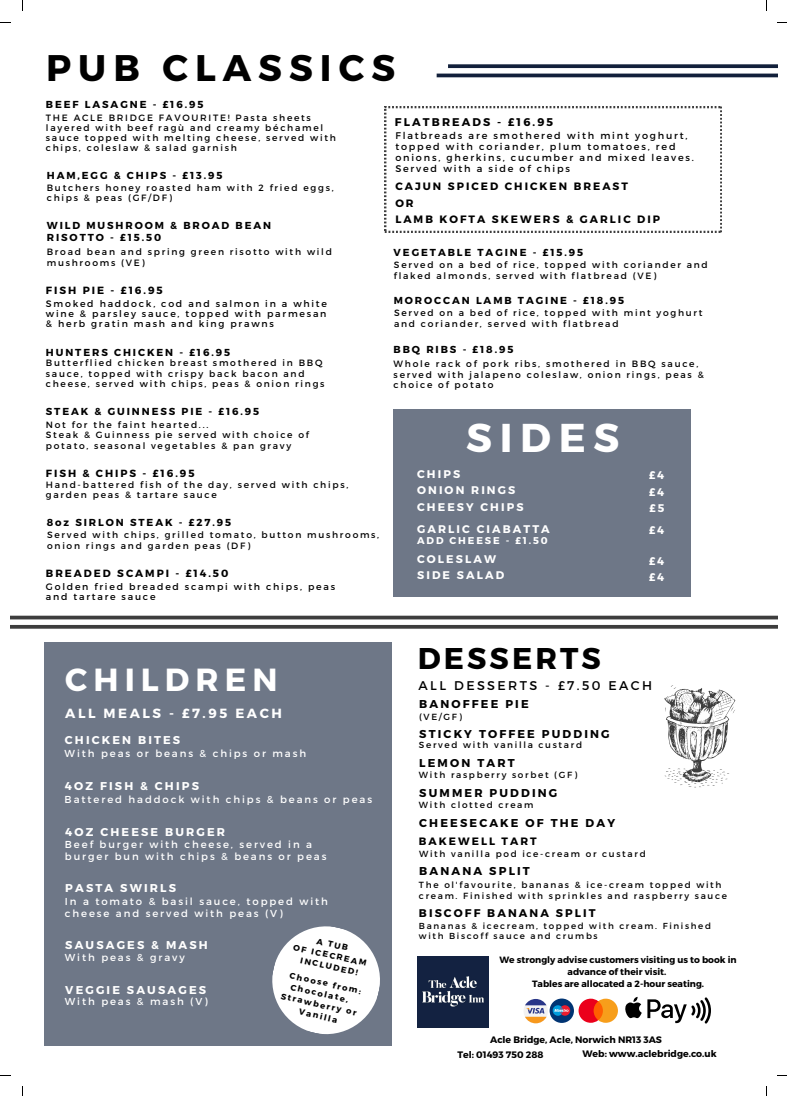
<style>
.page{position:relative;width:787px;height:1096px;background:#fff}
.page>*{position:absolute;margin:0;border:0;box-sizing:border-box;transform-origin:0 0}
.t1{font:700 40.25px "Montserrat";letter-spacing:.19em;color:#fff}
.t2{font:700 37px "Montserrat";letter-spacing:.19em;color:#000}
.t3{font:700 32px "Montserrat";letter-spacing:.19em;color:#fff}
.t4{font:700 30px "Montserrat";letter-spacing:.105em;color:#000}
.t5{font:700 13.25px "Montserrat";letter-spacing:.19em;color:#fff}
.t6{font:12.62px "Montserrat";letter-spacing:.19em;color:#000}
.t7{font:700 11.38px "Montserrat";letter-spacing:.19em;color:#000}
.t8{font:700 11.38px "Montserrat";letter-spacing:.19em;color:#fff}
.t9{font:700 11.12px "Montserrat";letter-spacing:.19em;color:#fff}
.t10{font:700 11.12px "Montserrat";letter-spacing:.19em;color:#000}
.t11{font:700 10.75px "Montserrat";letter-spacing:.19em;color:#000}
.t12{font:700 10.62px/16.9px "Montserrat";letter-spacing:.19em;color:#000}
.t13{font:700 10.38px "Montserrat";letter-spacing:.19em;color:#000}
.t14{font:10.12px/11.8px "Montserrat";letter-spacing:.19em;color:#fff}
.t15{font:700 10.12px/11.9px "Montserrat";letter-spacing:.19em;color:#000}
.t16{font:700 9.88px "Montserrat";letter-spacing:.19em;color:#fff}
.t17{font:9.62px/11.2px "Montserrat";letter-spacing:.19em;color:#000}
.t18{font:9.38px/10.1px "Montserrat";letter-spacing:.19em;color:#000}
.t19{font:700 9.38px "Montserrat";color:#000}
.t20{font:9.12px/10.6px "Montserrat";letter-spacing:.19em;color:#000}
.t21{font:700 9.12px/12.1px "Montserrat";color:#000;text-align:center}
.t22{font:8.88px/10.4px "Montserrat";letter-spacing:.19em;color:#000}
.t23{font:8.75px/10.1px "Montserrat";letter-spacing:.19em;color:#000}
.t24{font:700 8.25px/11.1px "Montserrat";color:#000}
</style>
<div class="page">
<div style="left:394px;top:409px;width:297px;height:188px;background:#6e7787"></div>
<svg style="left:448px;top:64px;width:329px;height:4px"></svg>
<hr style="left:437px;top:74px;width:340px;height:3px;background:#12203b">
<svg style="left:664px;top:685px;width:71px;height:102px"></svg>
<div style="left:44px;top:641px;width:348px;height:404px;background:#6e7787"></div>
<svg style="left:10px;top:615px;width:767px;height:4px;background:#5e5e5e"></svg>
<hr style="left:10px;top:625px;width:767px;height:3px;background:#3d3d3d">
<svg style="left:625px;top:996px;width:86px;height:27px"></svg>
<svg style="left:578px;top:998px;width:40px;height:24px"></svg>
<div style="left:550px;top:998px;width:24px;height:24px;background:#003473;border-radius:50%"></div>
<svg style="left:553px;top:1005px;width:17px;height:10px"></svg>
<div style="left:523px;top:998px;width:25px;height:25px;background:#f3f2f2;border-radius:50%"></div>
<svg style="left:525px;top:998px;width:21px;height:25px"></svg>
<img style="left:417px;top:956px;width:71px;height:71px">
<svg style="left:385px;top:106px;width:337px;height:126px"></svg>
<svg style="left:272px;top:926px;width:108px;height:109px"></svg>
<p class="t2" style="left:46px;top:44px;width:351px">PUB CLASSICS</p>
<h5 class="t15" style="left:46px;top:98px;width:159px">BEEF LASAGNE - £16.95</h5>
<p class="t20" style="left:46px;top:112px;width:292px;line-height:9.9px">THE ACLE BRIDGE FAVOURITE! Pasta sheets layered with beef ragù and creamy béchamel sauce topped with melting cheese, served with chips, coleslaw &amp; salad garnish</p>
<p class="t15" style="left:47px;top:169px;width:177px">HAM,EGG &amp; CHIPS - £13.95</p>
<h6 class="t20" style="left:47px;top:182px;width:288px">Butchers honey roasted ham with 2 fried eggs, chips &amp; peas (GF/DF)</h6>
<h5 class="t15" style="left:47px;top:219px;width:226px">WILD MUSHROOM &amp; BROAD BEAN<br>RISOTTO - £15.50</h5>
<h5 class="t20" style="left:47px;top:246px;width:287px">Broad bean and spring green risotto with wild mushrooms (VE)</h5>
<h6 class="t13" style="left:46px;top:283px;width:118px">FISH PIE - £16.95</h6>
<p class="t18" style="left:46px;top:298px;width:283px">Smoked haddock, cod and salmon in a white wine &amp; parsley sauce, topped with parmesan</p>
<h6 class="t18" style="left:46px;top:318px;width:229px">&amp; herb gratin mash and king prawns</h6>
<h5 class="t15" style="left:46px;top:345px;width:186px">HUNTERS CHICKEN - £16.95</h5>
<p class="t20" style="left:46px;top:357px;width:278px">Butterflied chicken breast smothered in BBQ sauce, topped with crispy back bacon and</p>
<p class="t20" style="left:46px;top:378px;width:280px">cheese, served with chips, peas &amp; onion rings</p>
<h6 class="t15" style="left:46px;top:405px;width:215px">STEAK &amp; GUINNESS PIE - £16.95</h6>
<h1 class="t20" style="left:46px;top:418px;width:164px">Not for the faint hearted...</h1>
<h6 class="t20" style="left:46px;top:429px;width:265px">Steak &amp; Guinness pie served with choice of</h6>
<p class="t20" style="left:46px;top:440px;width:247px">potato, seasonal vegetables &amp; pan gravy</p>
<p class="t13" style="left:46px;top:466px;width:150px">FISH &amp; CHIPS - £16.95</p>
<p class="t20" style="left:46px;top:478px;width:304px">Hand-battered fish of the day, served with chips, garden peas &amp; tartare sauce</p>
<p class="t15" style="left:47px;top:516px;width:186px">8oz SIRLON STEAK - £27.95</p>
<h5 class="t20" style="left:47px;top:529px;width:334px">Served with chips, grilled tomato, button mushrooms, onion rings and garden peas (DF)</h5>
<h6 class="t13" style="left:46px;top:566px;width:184px">BREADED SCAMPI - £14.50</h6>
<p class="t18" style="left:46px;top:581px;width:291px">Golden fried breaded scampi with chips, peas and tartare sauce</p>
<p class="t10" style="left:395px;top:115px;width:160px">FLATBREADS - £16.95</p>
<p class="t17" style="left:395px;top:129px;width:300px">Flatbreads are smothered with mint yoghurt, topped with coriander, plum tomatoes, red onions, gherkins, cucumber and mixed leaves.</p>
<h5 class="t17" style="left:395px;top:163px;width:176px">Served with a side of chips</h5>
<h5 class="t12" style="left:395px;top:177px;width:266px">CAJUN SPICED CHICKEN BREAST<br>OR<br>LAMB KOFTA SKEWERS &amp; GARLIC DIP</h5>
<p class="t15" style="left:394px;top:246px;width:191px">VEGETABLE TAGINE - £15.95</p>
<h6 class="t20" style="left:394px;top:259px;width:315px">Served on a bed of rice, topped with coriander and flaked almonds, served with flatbread (VE)</h6>
<h5 class="t15" style="left:394px;top:294px;width:232px">MOROCCAN LAMB TAGINE - £18.95</h5>
<p class="t20" style="left:394px;top:307px;width:310px">Served on a bed of rice, topped with mint yoghurt and coriander, served with flatbread</p>
<h6 class="t15" style="left:394px;top:343px;width:121px">BBQ RIBS - £18.95</h6>
<p class="t20" style="left:394px;top:358px;width:312px">Whole rack of pork ribs, smothered in BBQ sauce, served with jalapeno coleslaw, onion rings, peas &amp; choice of potato</p>
<p class="t1" style="left:466px;top:411px;width:155px">SIDES</p>
<p class="t9" style="left:417px;top:466px;width:45px">CHIPS</p>
<p class="t9" style="left:417px;top:483px;width:100px">ONION RINGS</p>
<h5 class="t9" style="left:417px;top:499px;width:108px">CHEESY CHIPS</h5>
<p class="t9" style="left:417px;top:521px;width:134px">GARLIC CIABATTA</p>
<p class="t16" style="left:417px;top:534px;width:132px">ADD CHEESE - £1.50</p>
<p class="t9" style="left:417px;top:552px;width:80px">COLESLAW</p>
<h5 class="t9" style="left:417px;top:568px;width:89px">SIDE SALAD</h5>
<p class="t9" style="left:649px;top:468px;width:17px">£4</p>
<h1 class="t9" style="left:649px;top:484px;width:17px">£4</h1>
<h5 class="t9" style="left:649px;top:501px;width:16px">£5</h5>
<h5 class="t9" style="left:649px;top:523px;width:17px">£4</h5>
<h5 class="t9" style="left:649px;top:553px;width:17px">£4</h5>
<h5 class="t9" style="left:649px;top:570px;width:17px">£4</h5>
<p class="t3" style="left:65px;top:659px;width:214px">CHILDREN</p>
<h5 class="t5" style="left:65px;top:704px;width:218px">ALL MEALS - £7.95 EACH</h5>
<h5 class="t8" style="left:65px;top:732px;width:117px">CHICKEN BITES</h5>
<h2 class="t14" style="left:65px;top:747px;width:243px">With peas or beans &amp; chips or mash</h2>
<h5 class="t8" style="left:65px;top:778px;width:135px">4OZ FISH &amp; CHIPS</h5>
<p class="t14" style="left:65px;top:793px;width:309px">Battered haddock with chips &amp; beans or peas</p>
<h6 class="t8" style="left:65px;top:824px;width:161px">4OZ CHEESE BURGER</h6>
<h5 class="t14" style="left:65px;top:838px;width:263px">Beef burger with cheese, served in a burger bun with chips &amp; beans or peas</h5>
<h2 class="t8" style="left:65px;top:880px;width:112px">PASTA SWIRLS</h2>
<h3 class="t14" style="left:65px;top:895px;width:264px">In a tomato &amp; basil sauce, topped with cheese and served with peas (V)</h3>
<h5 class="t8" style="left:65px;top:937px;width:144px">SAUSAGES &amp; MASH</h5>
<h5 class="t14" style="left:65px;top:951px;width:121px">With peas &amp; gravy</h5>
<p class="t8" style="left:65px;top:982px;width:142px">VEGGIE SAUSAGES</p>
<p class="t14" style="left:65px;top:995px;width:144px">With peas &amp; mash (V)</p>
<p class="t24" style="left:318px;top:934px;width:33px;rotate:13deg">A TUB</p>
<p class="t24" style="left:302px;top:953px;width:60px;rotate:13deg">INCLUDED!</p>
<h5 class="t24" style="left:313px;top:944px;width:58px;rotate:13deg">ICECREAM</h5>
<p class="t24" style="left:295px;top:969px;width:71px;text-indent:-4px;rotate:13deg">Choose from:<br>Chocolate,</p>
<p class="t24" style="left:282px;top:989px;width:79px;rotate:13deg">Strawberry or</p>
<p class="t24" style="left:301px;top:1005px;width:40px;rotate:13deg">Vanilla</p>
<p class="t4" style="left:418px;top:638px;width:185px">DESSERTS</p>
<h5 class="t6" style="left:419px;top:676px;width:235px">ALL DESSERTS - £7.50 EACH</h5>
<p class="t7" style="left:419px;top:696px;width:111px">BANOFFEE PIE</p>
<h5 class="t22" style="left:419px;top:711px;width:44px">(VE/GF)</h5>
<p class="t7" style="left:419px;top:726px;width:192px">STICKY TOFFEE PUDDING</p>
<p class="t22" style="left:419px;top:739px;width:165px">Served with vanilla custard</p>
<p class="t7" style="left:419px;top:755px;width:97px">LEMON TART</p>
<h5 class="t22" style="left:419px;top:769px;width:160px">With raspberry sorbet (GF)</h5>
<p class="t7" style="left:419px;top:785px;width:140px">SUMMER PUDDING</p>
<p class="t22" style="left:419px;top:799px;width:116px">With clotted cream</p>
<h5 class="t7" style="left:419px;top:815px;width:197px">CHEESECAKE OF THE DAY</h5>
<p class="t11" style="left:419px;top:834px;width:119px">BAKEWELL TART</p>
<h5 class="t22" style="left:419px;top:848px;width:228px">With vanilla pod ice-cream or custard</h5>
<p class="t7" style="left:419px;top:863px;width:112px">BANANA SPLIT</p>
<h4 class="t22" style="left:419px;top:879px;width:310px">The ol'favourite, bananas &amp; ice-cream topped with cream. Finished with sprinkles and raspberry sauce</h4>
<h5 class="t10" style="left:419px;top:905px;width:178px">BISCOFF BANANA SPLIT</h5>
<h5 class="t23" style="left:419px;top:920px;width:294px">Bananas &amp; icecream, topped with cream. Finished with Biscoff sauce and crumbs</h5>
<p class="t21" style="left:499px;top:952px;width:239px">We strongly advise customers visiting us to book in advance of their visit.</p>
<h5 class="t21" style="left:532px;top:977px;width:174px">Tables are allocated a 2-hour seating.</h5>
<p class="t19" style="left:490px;top:1033px;width:173px">Acle Bridge, Acle, Norwich NR13 3AS</p>
<p class="t19" style="left:457px;top:1048px;width:88px">Tel: 01493 750 288</p>
<h5 class="t19" style="left:582px;top:1047px;width:136px">Web: www.aclebridge.co.uk</h5>
</div>
